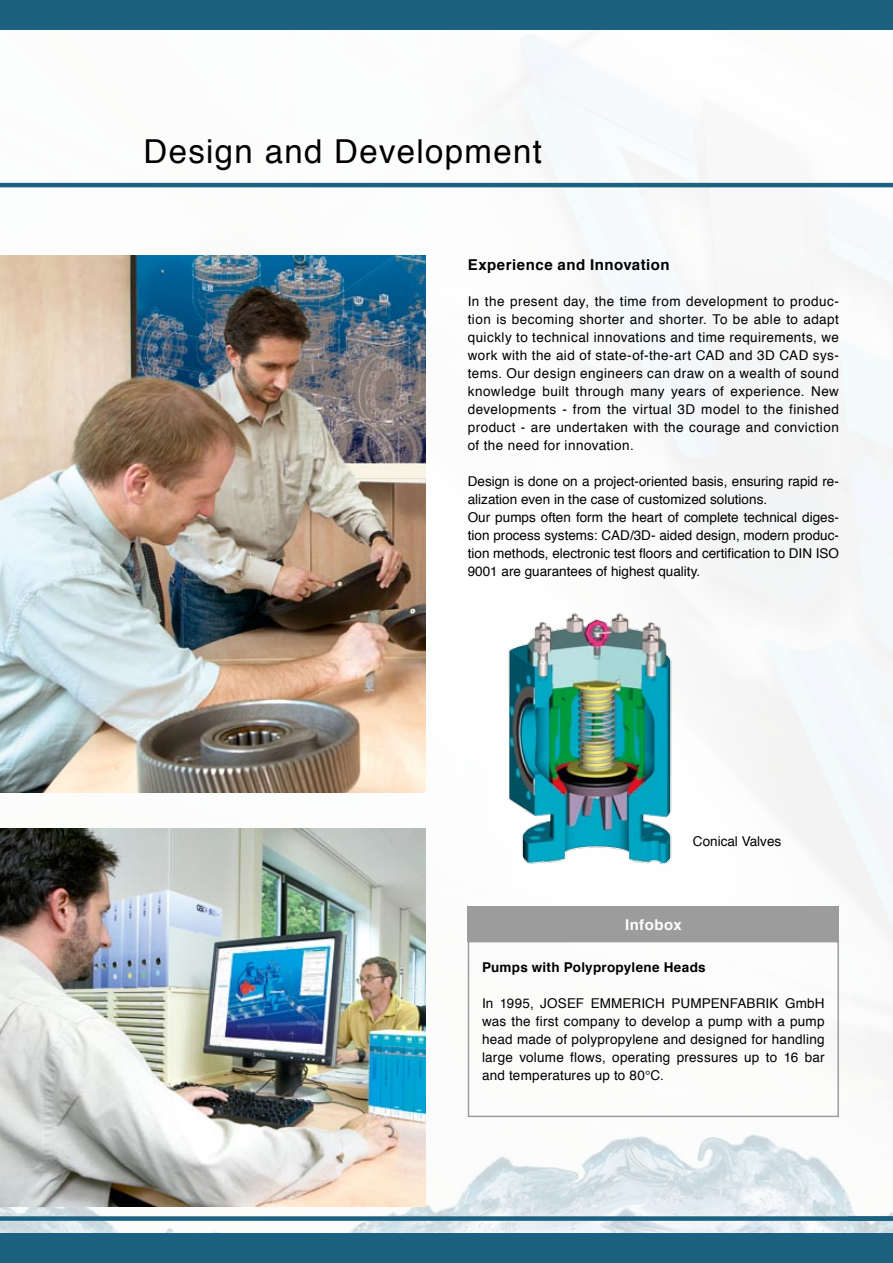
<style>
.page{position:relative;width:893px;height:1263px;background:#fff}
.page>*{position:absolute;margin:0;border:0;box-sizing:border-box;transform-origin:0 0}
.t1{font:33px "Helvetica";letter-spacing:.04em;color:#000}
.t2{font:700 15px "Helvetica";letter-spacing:.03em;color:#000}
.t3{font:700 15px "Helvetica";letter-spacing:.03em;color:#fff}
.t4{font:13.5px/18px "Helvetica";color:#000;text-align:justify}
.t5{font:700 13.5px "Helvetica";letter-spacing:.02em;color:#000}
</style>
<div class="page">
<img style="left:0;top:35px;width:893px;height:1066px">
<img style="left:0;top:1101px;width:893px;height:132px">
<div style="left:0;top:1233px;width:893px;height:30px;background:#1d6180"></div>
<div style="left:0;top:1216px;width:893px;height:5px;background:#1d6180"></div>
<hr style="left:0;top:183px;width:893px;height:4px;background:#1d6180">
<img style="left:0;top:255px;width:425px;height:537px">
<div style="left:468px;top:906px;width:371px;height:36px;background:#9c9c9c"></div>
<div style="left:468px;top:941px;width:371px;height:176px;border:2px solid #9c9c9c"></div>
<img style="left:498px;top:608px;width:183px;height:262px">
<div style="left:0;top:0;width:893px;height:30px;background:#1d6180"></div>
<img style="left:0;top:828px;width:425px;height:378px">
<h1 class="t1" style="left:144px;top:126px;width:400px">Design and Development</h1>
<p class="t2" style="left:468px;top:253px;width:203px">Experience and Innovation</p>
<p class="t4" style="left:468px;top:293px;width:373px">In the present day, the time from development to produc&shy;tion is becoming shorter and shorter. To be able to adapt quickly to technical innovations and time requirements, we work with the aid of state-of-the-art CAD and 3D CAD sys&shy;tems. Our design engineers can draw on a wealth of sound knowledge built through many years of experience. New developments - from the virtual 3D model to the finished product - are undertaken with the courage and conviction of the need for innovation.</p>
<p class="t4" style="left:468px;top:473px;width:373px">Design is done on a project-oriented basis, ensuring rapid re&shy;alization even in the case of customized solutions.</p>
<p class="t4" style="left:468px;top:509px;width:373px">Our pumps often form the heart of complete technical diges&shy;tion process systems: CAD/3D- aided design, modern produc&shy;tion methods, electronic test floors and certification to DIN ISO 9001 are guarantees of highest quality.</p>
<p class="t4" style="left:693px;top:833px;width:90px">Conical Valves</p>
<p class="t3" style="left:625px;top:912px;width:58px">Infobox</p>
<p class="t5" style="left:482px;top:956px;width:225px">Pumps with Polypropylene Heads</p>
<p class="t4" style="left:482px;top:995px;width:344px">In 1995, JOSEF EMMERICH PUMPENFABRIK GmbH was the first company to develop a pump with a pump head made of polypropylene and designed for handling large volume flows, operating pressures up to 16 bar and temperatures up to 80°C.</p>
</div>
